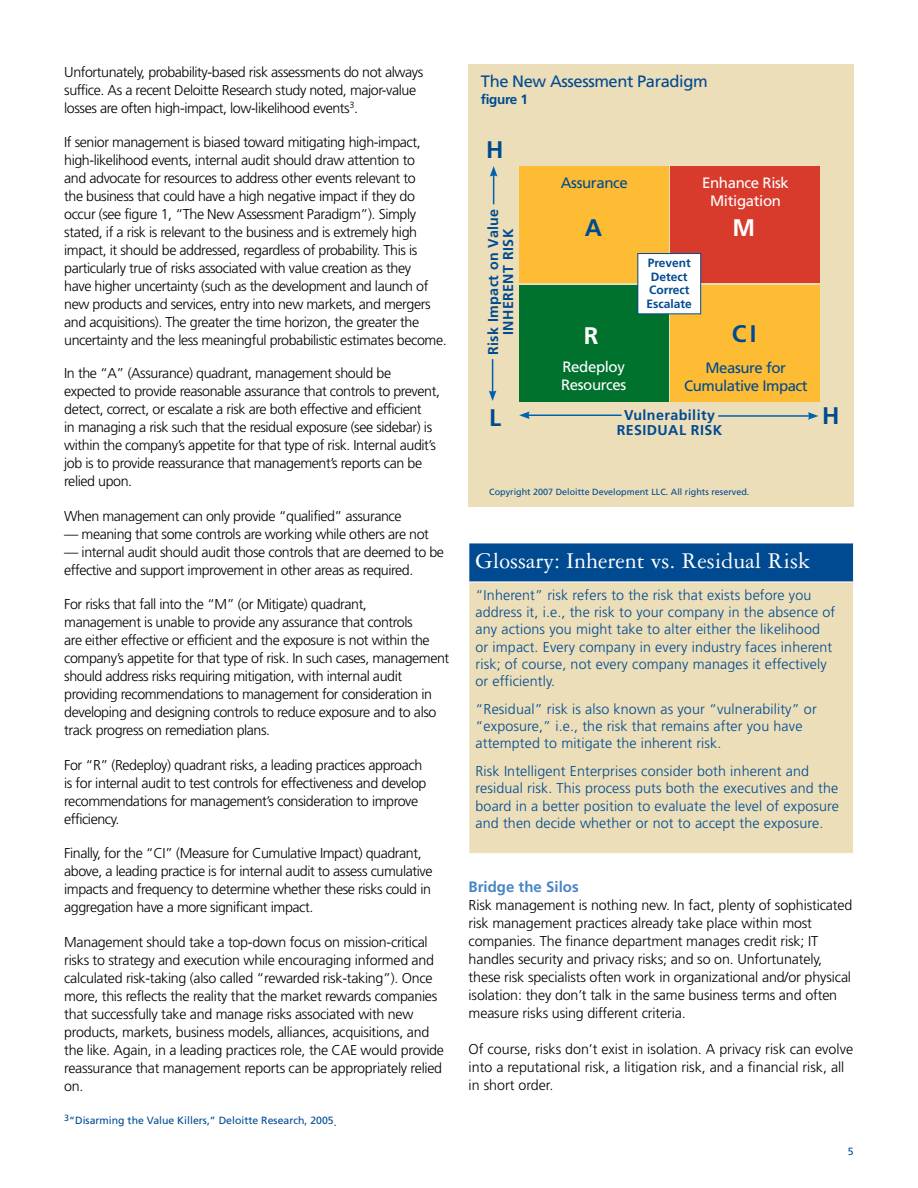
<style>
.page{position:relative;width:918px;height:1188px;background:#fff}
.page>*{position:absolute;margin:0;border:0;box-sizing:border-box;transform-origin:0 0}
.t1{font:24px "Garamond Three";color:#fff}
.t2{font:700 24px "Frutiger";color:#004a91}
.t3{font:700 24px "Frutiger";color:#fff}
.t4{font:16.5px "Frutiger";letter-spacing:-.025em;color:#004a91}
.t5{font:15px/18px "Frutiger";letter-spacing:-.025em;color:#fff;text-align:center}
.t6{font:15px/18px "Frutiger";letter-spacing:-.03em;color:#004a91;text-align:center}
.t7{font:700 15px "Frutiger";color:#4985c5}
.t8{font:300 14.25px/18px "Frutiger";letter-spacing:-.03em;color:#000}
.t9{font:300 14.25px/17.2px "Frutiger";letter-spacing:.01em;color:#004a91}
.t10{font:300 14.25px/18px "Frutiger";letter-spacing:-.01em;color:#000}
.t11{font:300 14.25px/18px "Frutiger";color:#000}
.t12{font:700 14.25px/15px "Frutiger";letter-spacing:.03em;color:#004a91;text-align:center}
.t13{font:700 13.5px "Frutiger";letter-spacing:-.025em;color:#004a91}
.t14{font:700 12px/13.5px "Frutiger";color:#004a91;text-align:center}
.t15{font:10.5px "Frutiger";color:#004a91}
.t16{font:9px "Frutiger";color:#004a91}
</style>
<div class="page">
<div style="left:469px;top:543px;width:385px;height:39px;background:#004a91"></div>
<div style="left:469px;top:582px;width:385px;height:271px;background:#ebdeb9"></div>
<hr style="left:469px;top:543px;width:385px;height:1px;background:#fff">
<hr style="left:469px;top:543px;width:1px;height:39px;background:#fff">
<hr style="left:853px;top:543px;width:1px;height:39px;background:#fff">
<hr style="left:469px;top:582px;width:385px;height:1px;background:#fff">
<hr style="left:469px;top:582px;width:1px;height:271px;background:#fff">
<hr style="left:853px;top:582px;width:1px;height:271px;background:#fff">
<div style="left:469px;top:64px;width:385px;height:443px;background:#ebdeb9"></div>
<div style="left:519px;top:166px;width:150px;height:117px;background:#fdbc33"></div>
<div style="left:670px;top:285px;width:150px;height:117px;background:#fdbc33"></div>
<div style="left:670px;top:166px;width:150px;height:117px;background:#d83b2b"></div>
<div style="left:519px;top:285px;width:150px;height:117px;background:#00722d"></div>
<div style="left:638px;top:254px;width:63px;height:60px;background:#fff"></div>
<div style="left:637px;top:253px;width:64px;height:61px;border:1px solid #004a91"></div>
<hr style="left:527px;top:415px;width:95px;height:1px;background:#0062af">
<svg style="left:519px;top:411px;width:11px;height:8px"></svg>
<hr style="left:718px;top:415px;width:92px;height:2px;background:#0062af">
<svg style="left:808px;top:412px;width:10px;height:8px"></svg>
<hr style="left:493px;top:174px;width:1px;height:30px;background:#0062af">
<svg style="left:490px;top:166px;width:7px;height:11px"></svg>
<hr style="left:492px;top:359px;width:1px;height:34px;background:#0062af">
<svg style="left:489px;top:390px;width:7px;height:11px"></svg>
<p class="t8" style="left:64px;top:63px;width:361px">Unfortunately, probability-based risk assessments do not always suffice. As a recent Deloitte Research study noted, major-value losses are often high-impact, low-likelihood events<sup>3</sup>.</p>
<p class="t8" style="left:64px;top:133px;width:384px">If senior management is biased toward mitigating high-impact, high-likelihood events, internal audit should draw attention to<br>and advocate for resources to address other events relevant to<br>the business that could have a high negative impact if they do occur (see figure 1, “The New Assessment Paradigm”). Simply stated, if a risk is relevant to the business and is extremely high impact, it should be addressed, regardless of probability. This is particularly true of risks associated with value creation as they<br>have higher uncertainty (such as the development and launch of new products and services, entry into new markets, and mergers and acquisitions). The greater the time horizon, the greater the uncertainty and the less meaningful probabilistic estimates become.</p>
<p class="t8" style="left:64px;top:364px;width:377px">In the “A” (Assurance) quadrant, management should be expected to provide reasonable assurance that controls to prevent, detect, correct, or escalate a risk are both effective and efficient<br>in managing a risk such that the residual exposure (see sidebar) is within the company’s appetite for that type of risk. Internal audit’s job is to provide reassurance that management’s reports can be relied upon.</p>
<p class="t8" style="left:64px;top:507px;width:339px">When management can only provide “qualified” assurance</p>
<p class="t8" style="left:64px;top:525px;width:366px">— meaning that some controls are working while others are not</p>
<p class="t8" style="left:64px;top:543px;width:381px">— internal audit should audit those controls that are deemed to be effective and support improvement in other areas as required.</p>
<p class="t8" style="left:64px;top:595px;width:387px">For risks that fall into the “M” (or Mitigate) quadrant,<br>management is unable to provide any assurance that controls<br>are either effective or efficient and the exposure is not within the company’s appetite for that type of risk. In such cases, management should address risks requiring mitigation, with internal audit providing recommendations to management for consideration in developing and designing controls to reduce exposure and to also track progress on remediation plans.</p>
<p class="t8" style="left:64px;top:756px;width:364px">For “R” (Redeploy) quadrant risks, a leading practices approach is for internal audit to test controls for effectiveness and develop recommendations for management’s consideration to improve efficiency.</p>
<p class="t8" style="left:64px;top:844px;width:370px">Finally, for the “CI” (Measure for Cumulative Impact) quadrant, above, a leading practice is for internal audit to assess cumulative impacts and frequency to determine whether these risks could in aggregation have a more significant impact.</p>
<p class="t8" style="left:64px;top:933px;width:381px">Management should take a top-down focus on mission-critical risks to strategy and execution while encouraging informed and calculated risk-taking (also called “rewarded risk-taking”). Once more, this reflects the reality that the market rewards companies that successfully take and manage risks associated with new products, markets, business models, alliances, acquisitions, and the like. Again, in a leading practices role, the CAE would provide reassurance that management reports can be appropriately relied on.</p>
<p class="t15" style="left:64px;top:1114px;width:274px"><sup>3</sup>“Disarming the Value Killers,” Deloitte Research, 2005.</p>
<p class="t4" style="left:481px;top:72px;width:228px">The N ew Assessment Paradigm</p>
<p class="t13" style="left:481px;top:91px;width:48px">figure 1</p>
<h1 class="t2" style="left:486px;top:136px;width:19px">H</h1>
<p class="t12" style="left:485px;top:355px;width:148px;rotate:-90deg">Risk Impact on Value<br>INHERENT RISK</p>
<p class="t6" style="left:561px;top:174px;width:69px">Assurance</p>
<p class="t5" style="left:702px;top:174px;width:88px">Enhance Risk<br>Mitigation</p>
<h1 class="t2" style="left:585px;top:213px;width:19px">A</h1>
<h1 class="t3" style="left:732px;top:214px;width:24px">M</h1>
<p class="t14" style="left:647px;top:256px;width:47px">Prevent<br>Detect<br>Correct<br>Escalate</p>
<h1 class="t3" style="left:584px;top:321px;width:16px">R</h1>
<h1 class="t2" style="left:732px;top:319px;width:26px">C I</h1>
<p class="t5" style="left:561px;top:357px;width:67px;text-align:left">Redeploy<br>Resources</p>
<p class="t6" style="left:684px;top:359px;width:125px">Measure for<br>Cumulative Impact</p>
<h1 class="t2" style="left:489px;top:403px;width:13px">L</h1>
<p class="t12" style="left:624px;top:407px;width:92px">Vulnerability</p>
<h1 class="t2" style="left:822px;top:402px;width:19px">H</h1>
<p class="t12" style="left:617px;top:422px;width:107px">RESIDUAL RISK</p>
<p class="t16" style="left:489px;top:486px;width:262px">Copyright 2007 Deloitte Development LLC. All rights reserved.</p>
<h1 class="t1" style="left:476px;top:548px;width:336px">Glossary: Inherent vs. Residual Risk</h1>
<p class="t9" style="left:476px;top:586px;width:361px">“Inherent” risk refers to the risk that exists before you address it, i.e., the risk to your company in the absence of any actions you might take to alter either the likelihood or impact. Every company in every industry faces inherent risk; of course, not every company manages it effectively or efficiently.</p>
<p class="t9" style="left:476px;top:700px;width:343px">“Residual” risk is also known as your “vulnerability” or “exposure,” i.e., the risk that remains after you have attempted to mitigate the inherent risk.</p>
<p class="t9" style="left:476px;top:763px;width:365px">Risk Intelligent Enterprises consider both inherent and residual risk. This process puts both the executives and the board in a better position to evaluate the level of exposure and then decide whether or not to accept the exposure.</p>
<p class="t7" style="left:469px;top:878px;width:112px">Bridge the Silos</p>
<p class="t10" style="left:469px;top:896px;width:385px">Risk management is nothing new. In fact, plenty of sophisticated risk management practices already take place within most companies. The finance department manages credit risk; IT handles security and privacy risks; and so on. Unfortunately, these risk specialists often work in organizational and/or physical isolation: they don’t talk in the same business terms and often measure risks using different criteria.</p>
<p class="t11" style="left:469px;top:1040px;width:386px">Of course, risks don’t exist in isolation. A privacy risk can evolve into a reputational risk, a litigation risk, and a financial risk, all in short order.</p>
</div>
